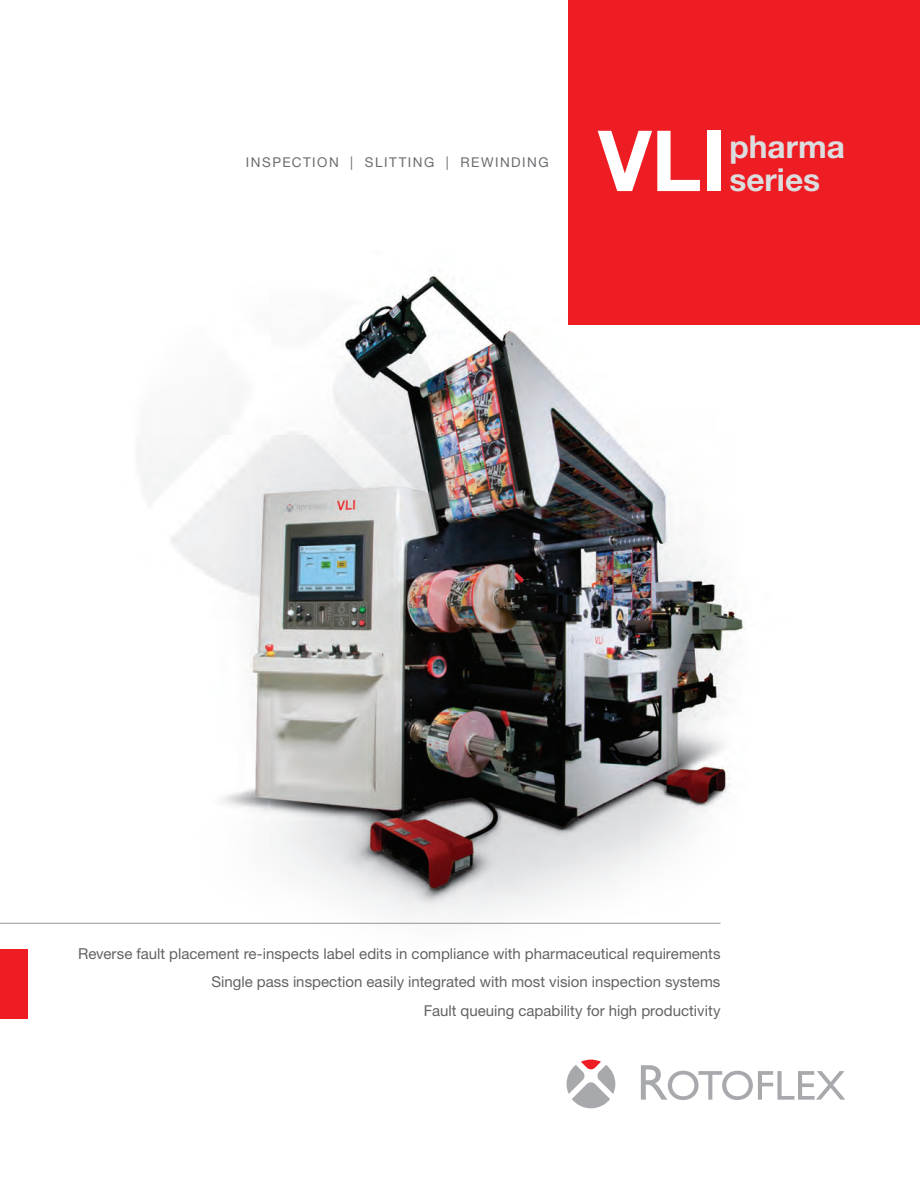
<style>
.page{position:relative;width:920px;height:1190px;background:#fff}
.page>*{position:absolute;margin:0;border:0;box-sizing:border-box;transform-origin:0 0}
.t1{font:700 84.3px "Helvetica Neue";color:#fff}
.t2{font:700 31.65px/32.8px "Helvetica Neue";color:#dcdddf}
.t3{font:15px/28.5px "Helvetica Neue";color:#636366;text-align:right}
.t4{font:13.5px "Helvetica Neue";letter-spacing:.11em;color:#6c6d70}
</style>
<div class="page">
<img style="left:86px;top:274px;width:659px;height:650px">
<div style="left:568px;top:0;width:351px;height:325px;background:#ee1d23"></div>
<div style="left:0;top:948px;width:28px;height:70px;background:#ee1d23"></div>
<hr style="left:0;top:922px;width:720px;height:1px;background:#939598">
<svg style="left:566px;top:1059px;width:49px;height:49px"></svg>
<svg style="left:640px;top:1065px;width:205px;height:35px"></svg>
<p class="t4" style="left:246px;top:154px;width:304px">INSPECTION | SLITTING | REWINDING</p>
<h1 class="t1" style="left:598px;top:109px;width:130px">VLI</h1>
<h2 class="t2" style="left:729px;top:129px;width:117px">pharma series</h2>
<p class="t3" style="left:78px;top:938px;width:644px">Reverse fault placement re-inspects label edits in compliance with pharmaceutical requirements<br>Single pass inspection easily integrated with most vision inspection systems<br>Fault queuing capability for high productivity</p>
</div>
